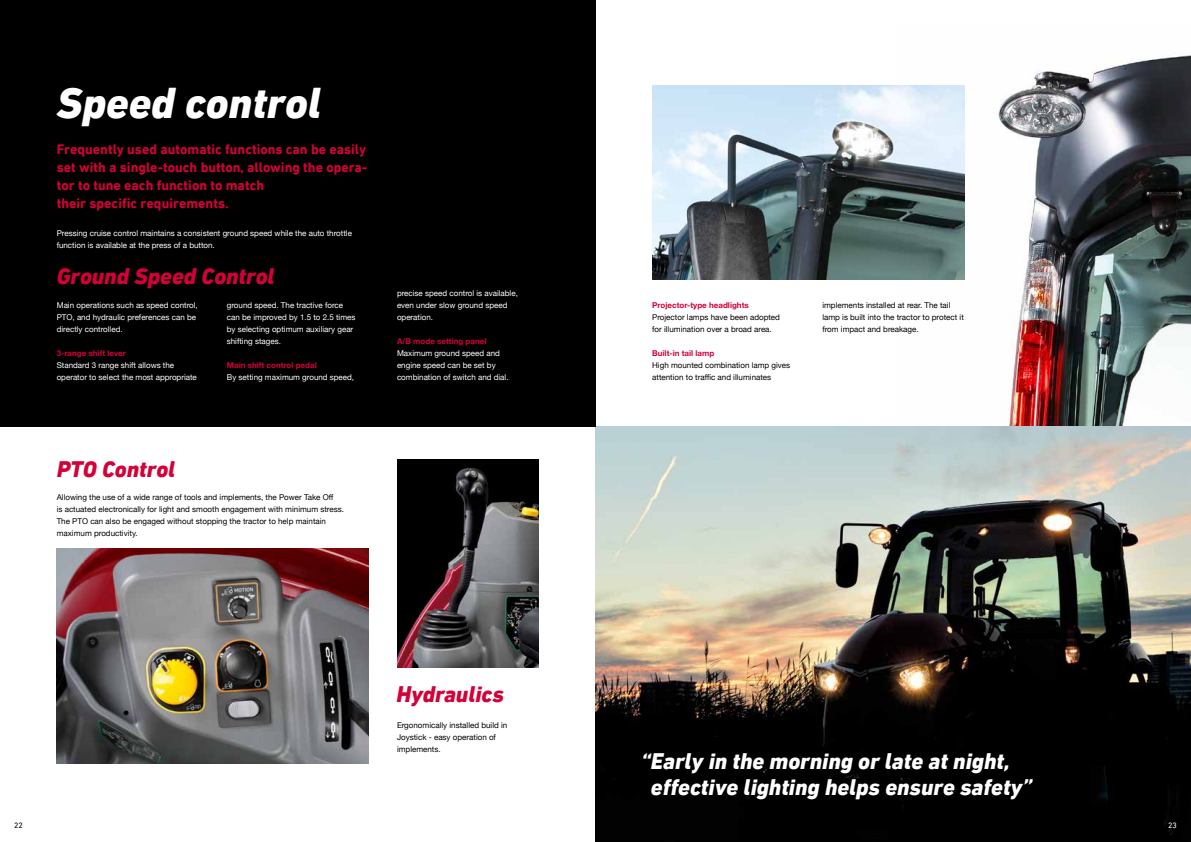
<style>
.page{position:relative;width:1191px;height:842px;background:#fff}
.page>*{position:absolute;margin:0;border:0;box-sizing:border-box;transform-origin:0 0}
.t1{font:italic 800 44px "DIN Next LT Pro";color:#fff}
.t2{font:italic 800 23px/26px "DIN Next LT Pro";color:#fff}
.t3{font:italic 800 23px "DIN Next LT Pro";color:#d40037}
.t4{font:700 14px/18px "DIN Next LT Pro";color:#d40037}
.t5{font:8px/12px "Helvetica Neue";color:#fff}
.t6{font:8px/12px "Helvetica Neue";color:#000}
.t7{font:700 8px "Helvetica Neue";color:#d40037}
.t8{font:8px "DIN Next LT Pro";color:#000}
.t9{font:8px "DIN Next LT Pro";color:#fff}
</style>
<div class="page">
<img style="left:897px;top:55px;width:294px;height:372px">
<img style="left:595px;top:427px;width:596px;height:415px">
<div style="left:0;top:0;width:595px;height:427px;background:#000"></div>
<img style="left:652px;top:85px;width:312px;height:195px">
<img style="left:57px;top:548px;width:312px;height:216px">
<img style="left:397px;top:460px;width:142px;height:208px">
<h1 class="t1" style="left:57px;top:77px;width:266px">Speed control</h1>
<h3 class="t4" style="left:57px;top:140px;width:312px">Frequently used automatic functions can be easily set with a single-touch button, allowing the opera&shy;tor to tune each function to match<br>their specific requirements.</h3>
<p class="t5" style="left:57px;top:227px;width:297px">Pressing cruise control maintains a consistent ground speed while the auto throttle function is available at the press of a button.</p>
<h2 class="t3" style="left:57px;top:263px;width:219px">Ground Speed Control</h2>
<p class="t5" style="left:57px;top:299px;width:143px">Main operations such as speed control,<br>PTO, and hydraulic preferences can be directly controlled.</p>
<p class="t7" style="left:57px;top:347px;width:71px">3-range shift lever</p>
<p class="t5" style="left:57px;top:359px;width:142px">Standard 3 range shift allows the operator to select the most appropriate</p>
<p class="t5" style="left:227px;top:299px;width:130px">ground speed. The tractive force can be improved by 1.5 to 2.5 times by selecting optimum auxiliary gear shifting stages.</p>
<p class="t7" style="left:227px;top:359px;width:91px">Main shift control pedal</p>
<p class="t5" style="left:227px;top:371px;width:129px">By setting maximum ground speed,</p>
<p class="t5" style="left:397px;top:287px;width:122px">precise speed control is available, even under slow ground speed operation.</p>
<p class="t7" style="left:397px;top:335px;width:91px">A/B mode setting panel</p>
<p class="t5" style="left:397px;top:347px;width:113px">Maximum ground speed and engine speed can be set by combination of switch and dial.</p>
<h2 class="t3" style="left:57px;top:455px;width:120px">PTO Control</h2>
<p class="t6" style="left:57px;top:491px;width:289px">Allowing the use of a wide range of tools and implements, the Power Take Off<br>is actuated electronically for light and smooth engagement with minimum stress.<br>The PTO can also be engaged without stopping the tractor to help maintain maximum productivity.</p>
<p class="t8" style="left:14px;top:821px;width:10px">22</p>
<h2 class="t3" style="left:396px;top:681px;width:109px">Hydraulics</h2>
<p class="t6" style="left:397px;top:719px;width:112px">Ergonomically installed build in<br>Joystick - easy operation of implements.</p>
<p class="t7" style="left:652px;top:299px;width:98px">Projector-type headlights</p>
<p class="t6" style="left:652px;top:311px;width:129px">Projector lamps have been adopted for illumination over a broad area.</p>
<p class="t7" style="left:652px;top:347px;width:64px">Built-in tail lamp</p>
<p class="t6" style="left:652px;top:359px;width:139px">High mounted combination lamp gives attention to traffic and illuminates</p>
<p class="t6" style="left:822px;top:299px;width:143px">implements installed at rear. The tail lamp is built into the tractor to protect it from impact and breakage.</p>
<h2 class="t2" style="left:651px;top:748px;width:383px;text-indent:-10px">“Early in the morning or late at night, effective lighting helps ensure safety”</h2>
<p class="t9" style="left:1168px;top:821px;width:10px">23</p>
</div>
